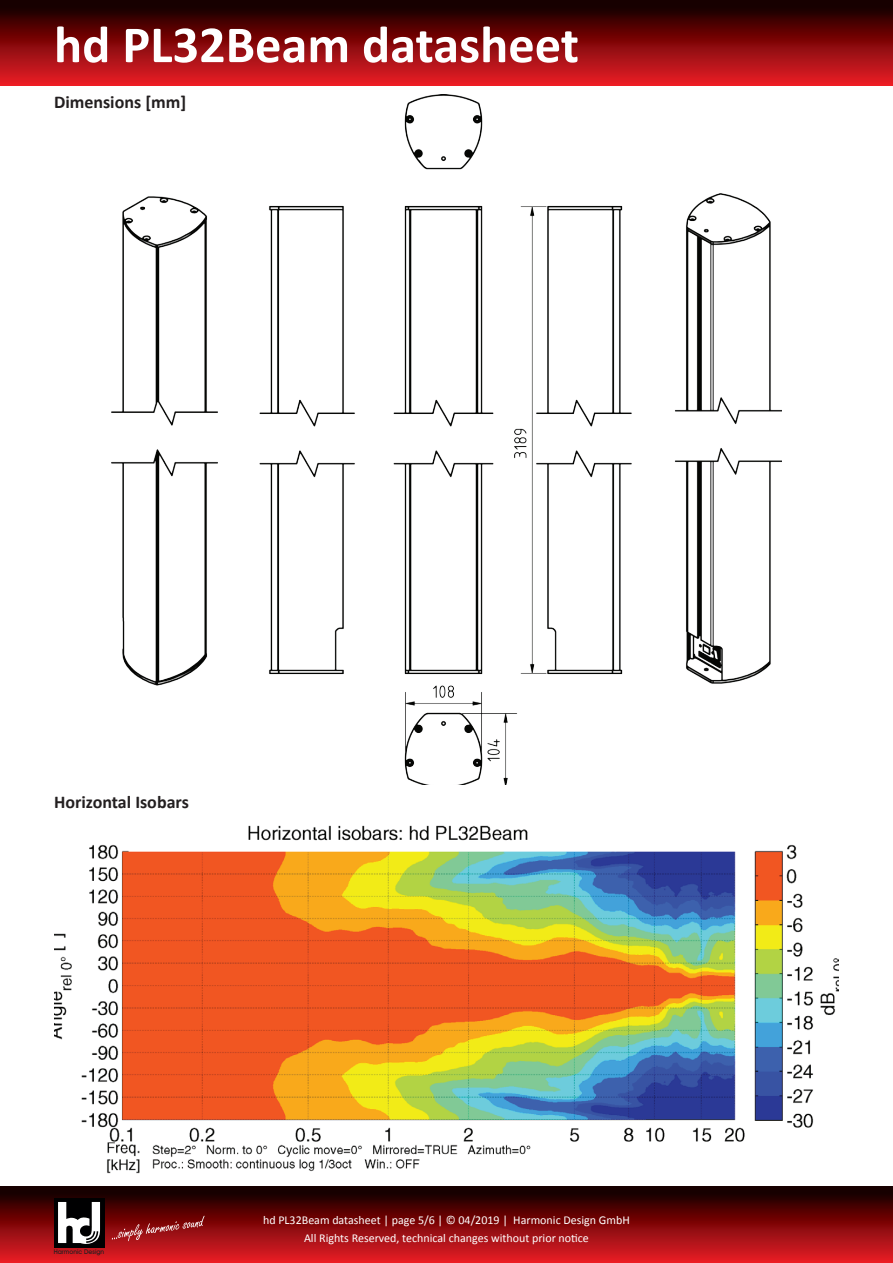
<style>
.page{position:relative;width:893px;height:1263px;background:#fff}
.page>*{position:absolute;margin:0;border:0;box-sizing:border-box;transform-origin:0 0}
.t1{font:700 52.5px "Calibri";color:#fff}
.t2{font:700 18px "Calibri";color:#231f20}
.t3{font:12px/18px "Calibri";color:#fff;text-align:center}
.t4{font:500 6.45px "Avant Garde IT Cby BT";color:#231f20}
</style>
<div class="page">
<div style="left:0;top:1186px;width:893px;height:77px;background:linear-gradient(to bottom,#0a0000,#ef1b23)"></div>
<div style="left:54px;top:1198px;width:50px;height:49px;background:#000001"></div>
<svg style="left:58px;top:1202px;width:42px;height:42px"></svg>
<svg style="left:112px;top:1216px;width:93px;height:25px;background:#962123"></svg>
<div style="left:0;top:0;width:893px;height:85px;background:linear-gradient(to bottom,#0b0000,#ef1b23)"></div>
<img style="left:111px;top:95px;width:671px;height:689px">
<img style="left:54px;top:825px;width:785px;height:349px">
<h1 class="t1" style="left:54px;top:11px;width:526px">hd PL32Beam datasheet</h1>
<h2 class="t2" style="left:54px;top:91px;width:134px">Dimensions [mm]</h2>
<h2 class="t2" style="left:54px;top:790px;width:136px">Horizontal Isobars</h2>
<p class="t4" style="left:54px;top:1248px;width:52px">Harmonic Design</p>
<p class="t3" style="left:263px;top:1211px;width:368px">hd PL32Beam datasheet | page 5/6 | © 04/2019 | Harmonic Design GmbH<br>All Rights Reserved, technical changes without prior notice</p>
</div>
